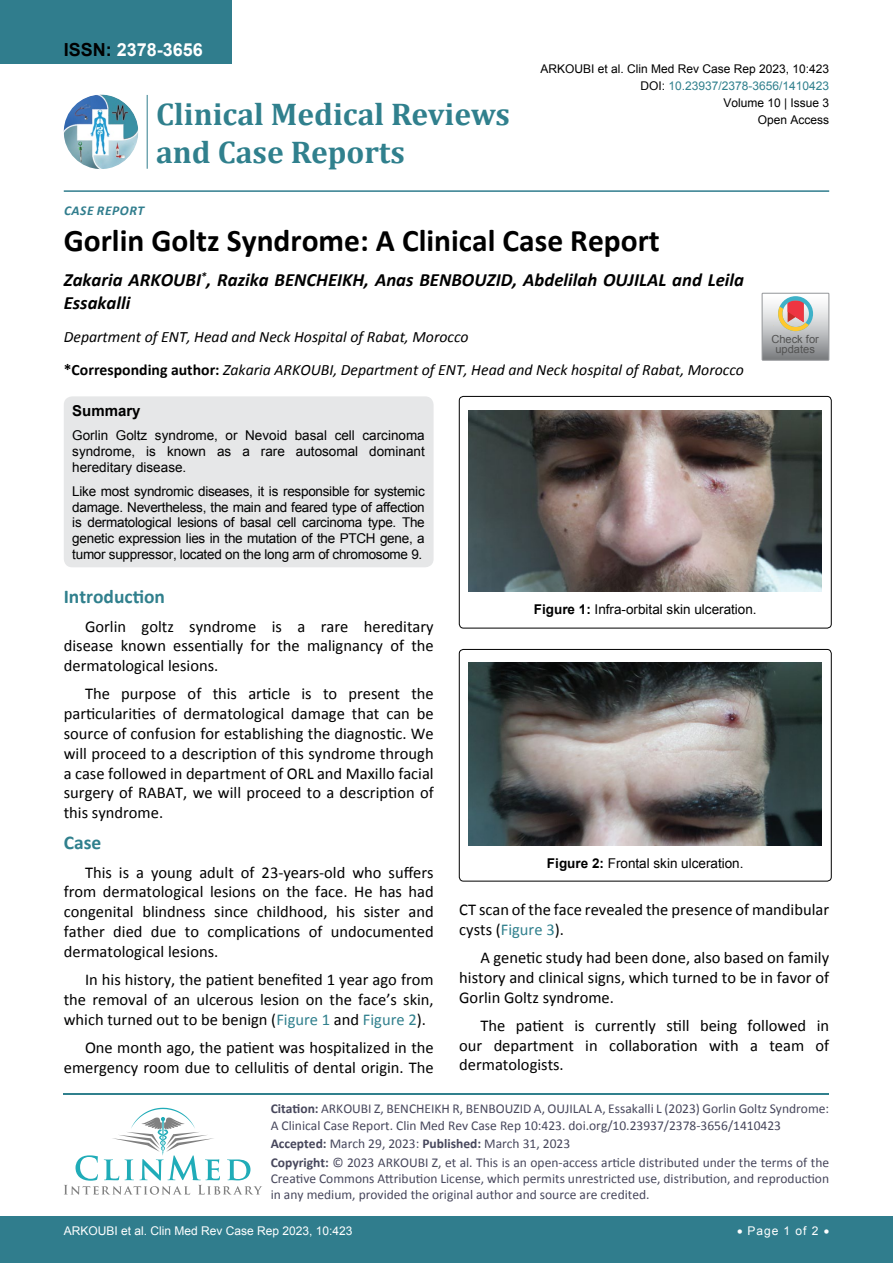
<style>
.page{position:relative;width:893px;height:1263px;background:#fff}
.page>*{position:absolute;margin:0;border:0;box-sizing:border-box;transform-origin:0 0}
.t1{font:700 31.5px "Calibri";color:#000}
.t2{font:700 31.5px "Cambria";color:#30808d}
.t3{font:700 19.5px "Calibri";color:#30808d}
.t4{font:italic 700 18.75px/22.5px "Calibri";color:#000}
.t5{font:700 18px "Arial";color:#fff}
.t6{font:16.5px/19.8px "Calibri";color:#000;text-align:justify}
.t7{font:italic 15.75px/33px "Calibri";color:#000}
.t8{font:700 15px "Arial";color:#000}
.t9{font:13.5px/16.2px "Calibri";color:#47475c}
.t10{font:13.5px/15.8px "Arial";color:#000;text-align:justify}
.t11{font:italic 700 13.5px "Calibri";letter-spacing:.04em;color:#307d8d}
.t12{font:12px "Arial";color:#000}
.t13{font:12px "Arial";color:#fff}
.t14{font:12px "Arial";color:#30808d}
.t15{font:11.1px/9.6px "Arial";color:#535353;text-align:center}
.s1{color:#000}
.s2{font-weight:700;font-style:normal}
.s3{color:#30808d}
.s4{font-weight:700}
</style>
<div class="page">
<hr style="left:64px;top:1093px;width:765px;height:2px;background:#30808d">
<svg style="left:64px;top:1108px;width:198px;height:87px"></svg>
<div style="left:0;top:0;width:231px;height:64px;background:#307d8d"></div>
<hr style="left:64px;top:190px;width:765px;height:2px;background:#307d8d">
<div style="left:0;top:1217px;width:893px;height:46px;background:#307d8d"></div>
<img style="left:64px;top:95px;width:74px;height:74px;border-radius:37px">
<hr style="left:147px;top:95px;width:1px;height:74px;background:#307d8d">
<svg style="left:762px;top:293px;width:67px;height:67px;background:#bdb6b3"></svg>
<div style="left:64px;top:396px;width:370px;height:171px;background:#e6e7e8;border-radius:9px"></div>
<div style="left:459px;top:396px;width:372px;height:232px;border:1px solid #000;border-radius:4px"></div>
<img style="left:469px;top:411px;width:353px;height:180px">
<div style="left:459px;top:649px;width:372px;height:232px;border:1px solid #000;border-radius:4px"></div>
<img style="left:469px;top:663px;width:353px;height:182px">
<p class="t5" style="left:64px;top:38px;width:141px"><span class="s1">ISSN:</span> 2378-3656</p>
<h1 class="t2" style="left:156px;top:92px;width:355px">Clinical Medical Reviews</h1>
<h1 class="t2" style="left:156px;top:130px;width:250px">and Case Reports</h1>
<p class="t11" style="left:64px;top:202px;width:82px">Case Repor t</p>
<p class="t12" style="left:540px;top:60px;width:290px">ARKOUBI et al. Clin Med Rev Case Rep 2023, 10:423</p>
<p class="t12" style="left:723px;top:95px;width:107px">Volume 10 | Issue 3</p>
<p class="t14" style="left:640px;top:78px;width:190px"><span class="s1">DOI:</span> 10.23937/2378-3656/1410423</p>
<p class="t12" style="left:758px;top:112px;width:73px">Open Access</p>
<h1 class="t1" style="left:64px;top:221px;width:598px">Gorlin Goltz Syndrome: A Clinical Case Report</h1>
<p class="t4" style="left:64px;top:269px;width:682px">Zakaria ARKOUBI<sup>*</sup>, Razika BENCHEIKH, Anas BENBOUZID, Abdelilah OUJILAL and Leila<br>Essakalli</p>
<p class="t7" style="left:64px;top:320px;width:682px">Department of ENT, Head and Neck Hospital of Rabat, Morocco<br><span class="s2">*Corresponding author:</span> Zakaria ARKOUBI, Department of ENT, Head and Neck hospital of Rabat, Morocco</p>
<p class="t8" style="left:72px;top:400px;width:70px">Summary</p>
<p class="t10" style="left:72px;top:428px;width:354px">Gorlin Goltz syndrome, or Nevoid basal cell carcinoma syndrome, is known as a rare autosomal dominant hereditary disease.</p>
<p class="t10" style="left:72px;top:483px;width:354px">Like most syndromic diseases, it is responsible for systemic damage. Nevertheless, the main and feared type of affection is dermatological lesions of basal cell carcinoma type. The genetic expression lies in the mutation of the PTCH gene, a tumor suppressor, located on the long arm of chromosome 9.</p>
<p class="t15" style="left:771px;top:335px;width:49px">Check for updates</p>
<p class="t3" style="left:64px;top:584px;width:103px">Introduction</p>
<p class="t6" style="left:64px;top:616px;width:371px;text-indent:21px">Gorlin goltz syndrome is a rare hereditary disease known essentially for the malignancy of the dermatological lesions.</p>
<p class="t6" style="left:64px;top:684px;width:371px;text-indent:21px">The purpose of this article is to present the particularities of dermatological damage that can be source of confusion for establishing the diagnostic. We will proceed to a description of this syndrome through a case followed in department of ORL and Maxillo facial surgery of RABAT, we will proceed to a description of this syndrome.</p>
<p class="t3" style="left:64px;top:830px;width:39px">Case</p>
<p class="t6" style="left:64px;top:862px;width:371px;text-indent:21px">This is a young adult of 23-years-old who suffers from dermatological lesions on the face. He has had congenital blindness since childhood, his sister and father died due to complications of undocumented dermatological lesions.</p>
<p class="t6" style="left:64px;top:970px;width:371px;text-indent:21px">In his history, the patient benefited 1 year ago from the removal of an ulcerous lesion on the face’s skin, which turned out to be benign (<span class="s3">Figure 1</span> and <span class="s3">Figure 2</span>).</p>
<p class="t6" style="left:64px;top:1038px;width:371px;text-align:right">One month ago, the patient was hospitalized in the emergency room due to cellulitis of dental origin. The</p>
<p class="t10" style="left:534px;top:601px;width:224px"><span class="s4">Figure 1:</span> Infra-orbital skin ulceration.</p>
<p class="t10" style="left:547px;top:855px;width:198px"><span class="s4">Figure 2:</span> Frontal skin ulceration.</p>
<p class="t6" style="left:459px;top:899px;width:371px">CT scan of the face revealed the presence of mandibular cysts (<span class="s3">Figure 3</span>).</p>
<p class="t6" style="left:459px;top:947px;width:371px;text-indent:21px">A genetic study had been done, also based on family history and clinical signs, which turned to be in favor of Gorlin Goltz syndrome.</p>
<p class="t6" style="left:459px;top:1015px;width:371px;text-indent:21px">The patient is currently still being followed in our department in collaboration with a team of dermatologists.</p>
<p class="t9" style="left:271px;top:1101px;width:560px"><span class="s4">Citation:</span> ARKOUBI Z, BENCHEIKH R, BENBOUZID A, OUJILAL A, Essakalli L (2023) Gorlin Goltz Syndrome:<br>A Clinical Case Report. Clin Med Rev Case Rep 10:423. doi.org/10.23937/2378-3656/1410423</p>
<p class="t9" style="left:271px;top:1154px;width:560px;text-align:justify"><span class="s4">Copyright:</span> © 2023 ARKOUBI Z, et al. This is an open-access article distributed under the terms of the Creative Commons Attribution License, which permits unrestricted use, distribution, and reproduction in any medium, provided the original author and source are credited.</p>
<p class="t9" style="left:271px;top:1135px;width:301px"><span class="s4">Accepted:</span> March 29, 2023: <span class="s4">Published:</span> March 31, 2023</p>
<p class="t13" style="left:64px;top:1223px;width:290px">ARKOUBI et al. Clin Med Rev Case Rep 2023, 10:423</p>
<p class="t13" style="left:737px;top:1223px;width:94px">• Page 1 of 2 •</p>
</div>
